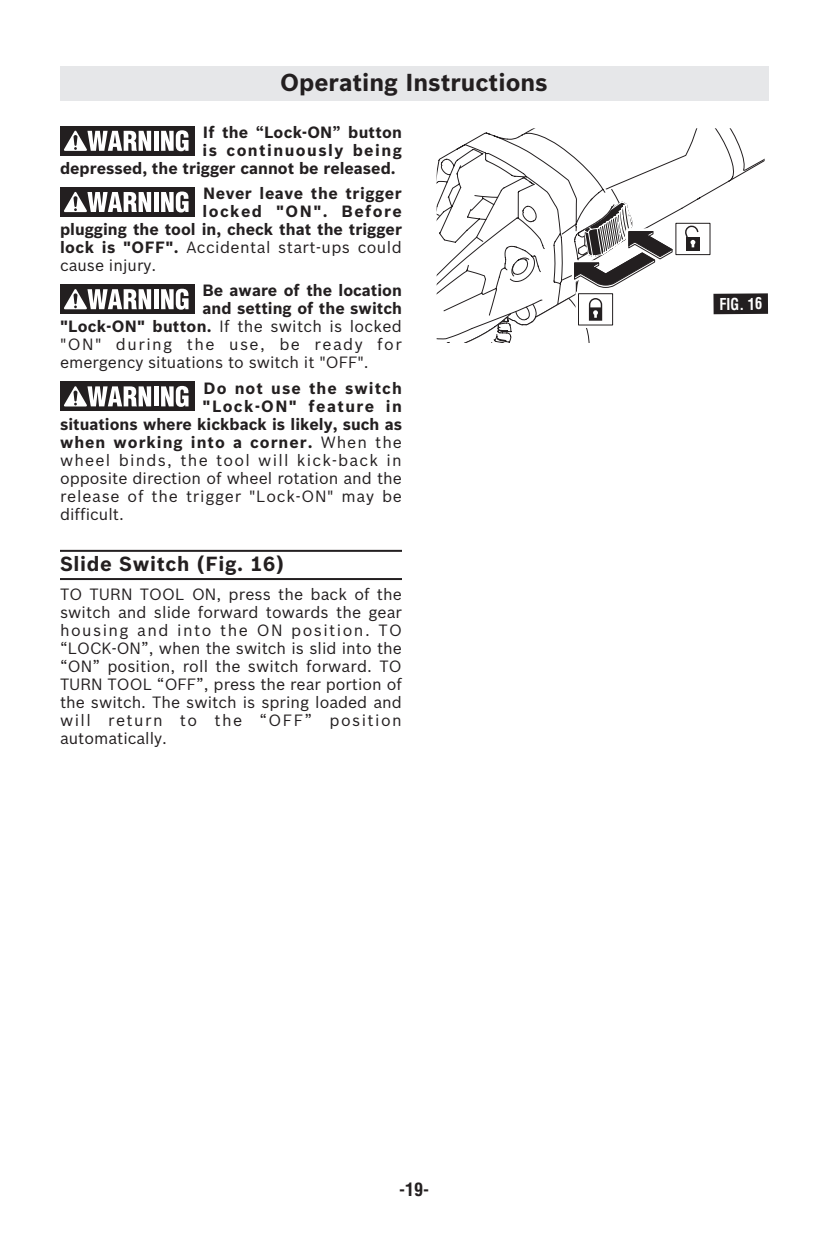
<style>
.page{position:relative;width:828px;height:1260px;background:#fff}
.page>*{position:absolute;margin:0;border:0;box-sizing:border-box;transform-origin:0 0}
.t1{font:700 24px "Bosch Sans";color:#231f20}
.t2{font:700 20px "Bosch Sans";letter-spacing:.03em;color:#231f20}
.t3{font:700 condensed 18px "Helvetica";color:#231f20}
.t4{font:16px/18px "Bosch Sans";letter-spacing:.015em;color:#231f20;text-align:justify}
.t5{font:700 16px "Bosch Sans";color:#231f20}
.t6{font:700 16px "Bosch Sans";letter-spacing:.09em;color:#231f20}
.t7{font:16px "Bosch Sans";letter-spacing:.075em;color:#231f20}
.t8{font:16px "Bosch Sans";letter-spacing:.045em;color:#231f20}
.t9{font:700 16px "Bosch Sans";letter-spacing:.06em;color:#231f20}
.t10{font:16px "Bosch Sans";letter-spacing:.09em;color:#231f20}
.t11{font:700 16px "Bosch Sans";letter-spacing:.035em;color:#231f20}
.t12{font:700 16px "Bosch Sans";letter-spacing:.065em;color:#231f20}
.t13{font:700 condensed 16px "Helvetica";color:#fff;scale:.9 1}
.s1{font-weight:700}
.s2{font-weight:400}
</style>
<div class="page">
<hr style="left:60px;top:550px;width:342px;height:2px;background:#231f20">
<hr style="left:60px;top:578px;width:342px;height:2px;background:#231f20">
<div style="left:60px;top:126px;width:135px;height:29px;background:#231f20"></div>
<hr style="left:154px;top:131px;width:4px;height:20px;background:#fff">
<svg style="left:161px;top:130px;width:28px;height:21px"></svg>
<svg style="left:64px;top:131px;width:87px;height:20px"></svg>
<div style="left:60px;top:187px;width:135px;height:30px;background:#231f20"></div>
<hr style="left:154px;top:192px;width:4px;height:20px;background:#fff">
<svg style="left:161px;top:192px;width:28px;height:20px"></svg>
<svg style="left:64px;top:192px;width:87px;height:20px"></svg>
<div style="left:60px;top:284px;width:135px;height:30px;background:#231f20"></div>
<hr style="left:154px;top:289px;width:4px;height:20px;background:#fff">
<svg style="left:161px;top:289px;width:28px;height:21px"></svg>
<svg style="left:64px;top:289px;width:87px;height:20px"></svg>
<div style="left:60px;top:382px;width:135px;height:29px;background:#231f20"></div>
<hr style="left:154px;top:386px;width:4px;height:20px;background:#fff">
<svg style="left:161px;top:386px;width:28px;height:21px"></svg>
<svg style="left:64px;top:386px;width:87px;height:21px"></svg>
<svg style="left:436px;top:128px;width:329px;height:187px"></svg>
<svg style="left:436px;top:200px;width:239px;height:143px"></svg>
<div style="left:676px;top:223px;width:34px;height:32px;background:#fff"></div>
<div style="left:673px;top:220px;width:40px;height:38px;border:6px solid #fff"></div>
<div style="left:676px;top:223px;width:34px;height:32px;border:1px solid #231f20"></div>
<svg style="left:686px;top:237px;width:14px;height:13px"></svg>
<svg style="left:684px;top:225px;width:15px;height:22px"></svg>
<div style="left:60px;top:66px;width:708px;height:34px;background:#e6e7e9"></div>
<div style="left:713px;top:293px;width:55px;height:21px;background:#231f20"></div>
<h1 class="t1" style="left:280px;top:69px;width:269px">Operating Instructions</h1>
<p class="t5" style="left:203px;top:123px;width:201px">If the “Lock-ON” button</p>
<p class="t6" style="left:203px;top:141px;width:201px">is continuously being</p>
<p class="t5" style="left:60px;top:159px;width:337px">depressed, the trigger cannot be released.</p>
<p class="t11" style="left:203px;top:184px;width:200px">Never leave the trigger</p>
<p class="t6" style="left:203px;top:202px;width:201px">locked "ON". Before</p>
<p class="t5" style="left:60px;top:220px;width:343px">plugging the tool in, check that the trigger</p>
<p class="t4" style="left:60px;top:239px;width:343px"><span class="s1">lock is "OFF".</span> Accidental start-ups could</p>
<p class="t4" style="left:60px;top:257px;width:98px">cause injury.</p>
<p class="t5" style="left:203px;top:282px;width:201px">Be aware of the location</p>
<p class="t5" style="left:203px;top:300px;width:201px">and setting of the switch</p>
<p class="t4" style="left:60px;top:318px;width:343px"><span class="s1">"Lock-ON" button.</span> If the switch is locked</p>
<p class="t10" style="left:60px;top:336px;width:343px">"ON" during the use, be ready for</p>
<p class="t4" style="left:60px;top:354px;width:310px">emergency situations to switch it "OFF".</p>
<p class="t12" style="left:204px;top:379px;width:200px">Do not use the switch</p>
<p class="t6" style="left:203px;top:397px;width:201px">"Lock-ON" feature in</p>
<p class="t5" style="left:60px;top:415px;width:344px">situations where kickback is likely, such as</p>
<p class="t9" style="left:60px;top:433px;width:343px">when working into a corner. <span class="s2">When the</span></p>
<p class="t7" style="left:60px;top:451px;width:343px">wheel binds, the tool will kick-back in</p>
<p class="t4" style="left:60px;top:469px;width:343px">opposite direction of wheel rotation and the</p>
<p class="t8" style="left:60px;top:487px;width:344px">release of the trigger "Lock-ON" may be</p>
<p class="t4" style="left:60px;top:505px;width:65px">difficult.</p>
<p class="t2" style="left:60px;top:552px;width:226px">Slide Switch (Fig. 16)</p>
<p class="t4" style="left:60px;top:585px;width:344px">TO TURN TOOL ON, press the back of the switch and slide forward towards the gear housing and into the ON position. TO “LOCK-ON”, when the switch is slid into the “ON” position, roll the switch forward. TO TURN TOOL “OFF”, press the rear portion of the switch. The switch is spring loaded and will return to the “OFF” position automatically.</p>
<p class="t13" style="left:719px;top:295px;width:49px">FIG. 16</p>
<p class="t3" style="left:399px;top:1179px;width:31px">-19-</p>
</div>
